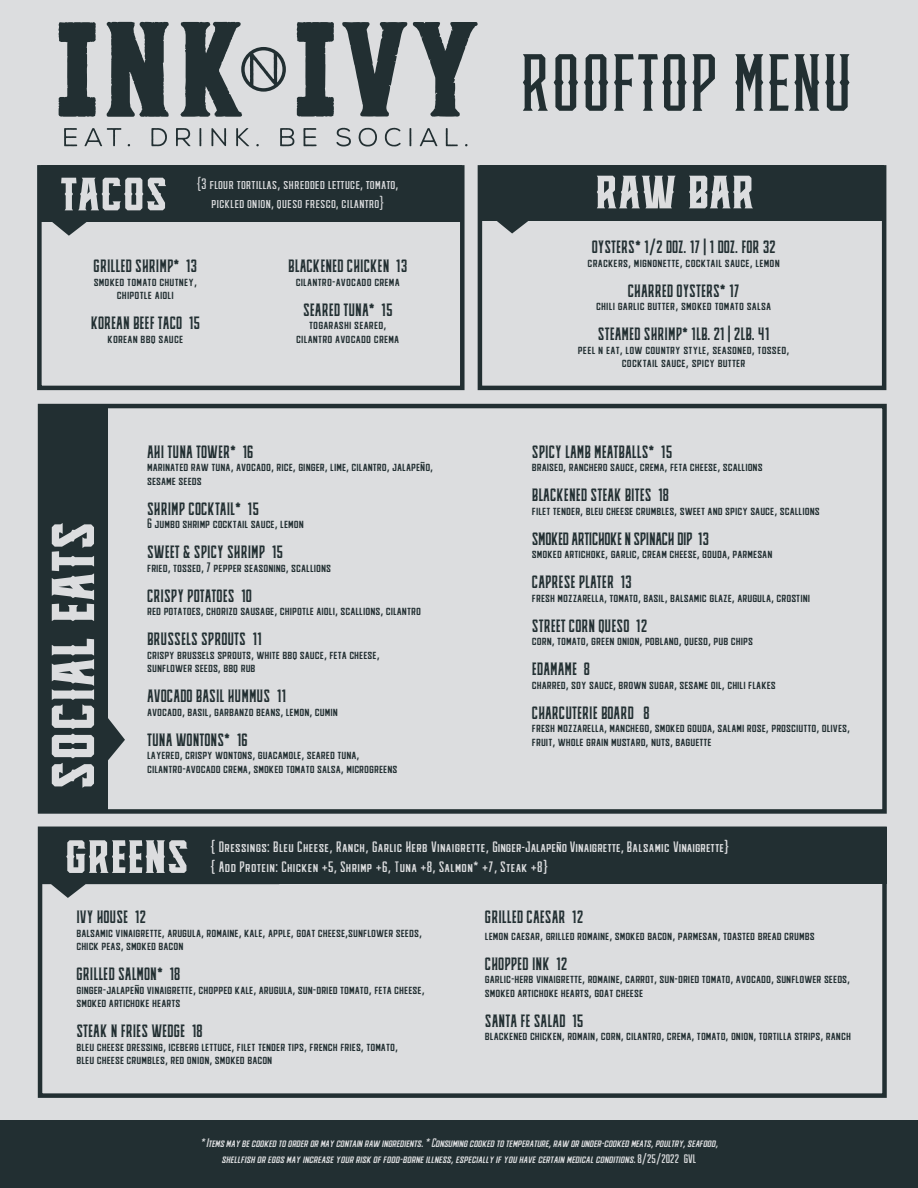
<style>
.page{position:relative;width:918px;height:1188px;background:#dcdddf}
.page>*{position:absolute;margin:0;border:0;box-sizing:border-box;transform-origin:0 0}
.t1{font:300 88.5px "Knucklehead Deco";color:#222f32}
.t2{font:900 66px "Knucklehead Deco";color:#dcdddf}
.t3{font:900 51px "Knucklehead Deco";color:#dcdddf}
.Menu_Item_2022{font:700 19.5px "Knucklehead Serif";color:#222f32;scale:.9 1}
.Menu_Item_Centered{font:700 19.5px "Knucklehead Serif";color:#222f32;scale:.9 1}
.Menu_Item_2022-2{font:700 19.5px "Knucklehead Serif";letter-spacing:-.025em;color:#222f32;scale:.9 1}
.t4{font:16.5px/19.8px "Knucklehead";letter-spacing:.02em;color:#dcdddf}
.t5{font:300 16.5px "Knucklehead Serif";color:#dcdddf}
.Menu_Description_202{font:15px/13.5px "Knucklehead";color:#222f32}
.Menu_Description_Cen{font:15px/13.5px "Knucklehead";letter-spacing:.01em;color:#222f32;text-align:center}
.t6{font:italic 13.5px/16.5px "Knucklehead";color:#dcdddf;text-align:center}
.s1{font-style:normal}
</style>
<div class="page">
<div style="left:38px;top:404px;width:849px;height:410px;border:4px solid #222f32"></div>
<svg style="left:40px;top:458px;width:85px;height:319px"></svg>
<div style="left:41px;top:404px;width:66px;height:408px;background:#222f32"></div>
<svg style="left:52px;top:222px;width:35px;height:14px"></svg>
<div style="left:41px;top:165px;width:420px;height:57px;background:#222f32"></div>
<div style="left:37px;top:165px;width:428px;height:225px;border:4px solid #222f32"></div>
<svg style="left:497px;top:221px;width:31px;height:13px"></svg>
<div style="left:480px;top:165px;width:404px;height:56px;background:#222f32"></div>
<div style="left:478px;top:165px;width:408px;height:225px;border:4px solid #222f32"></div>
<svg style="left:58px;top:22px;width:38px;height:95px"></svg>
<svg style="left:106px;top:22px;width:63px;height:95px"></svg>
<svg style="left:297px;top:22px;width:37px;height:95px"></svg>
<svg style="left:342px;top:22px;width:65px;height:95px"></svg>
<svg style="left:413px;top:22px;width:65px;height:95px"></svg>
<svg style="left:180px;top:22px;width:106px;height:95px"></svg>
<svg style="left:64px;top:128px;width:13px;height:18px"></svg>
<svg style="left:85px;top:128px;width:36px;height:18px"></svg>
<svg style="left:151px;top:128px;width:16px;height:18px"></svg>
<svg style="left:176px;top:128px;width:15px;height:18px"></svg>
<svg style="left:199px;top:128px;width:2px;height:18px"></svg>
<svg style="left:211px;top:128px;width:15px;height:18px"></svg>
<svg style="left:236px;top:128px;width:13px;height:18px"></svg>
<svg style="left:280px;top:128px;width:14px;height:18px"></svg>
<svg style="left:303px;top:128px;width:14px;height:18px"></svg>
<svg style="left:336px;top:128px;width:15px;height:18px"></svg>
<svg style="left:359px;top:128px;width:18px;height:19px"></svg>
<svg style="left:385px;top:128px;width:16px;height:18px"></svg>
<svg style="left:409px;top:128px;width:2px;height:18px"></svg>
<svg style="left:420px;top:128px;width:17px;height:18px"></svg>
<svg style="left:446px;top:128px;width:12px;height:18px"></svg>
<div style="left:0;top:1120px;width:918px;height:68px;background:#222f32"></div>
<div style="left:38px;top:827px;width:849px;height:271px;border:4px solid #222f32"></div>
<div style="left:40px;top:827px;width:847px;height:57px;background:#222f32"></div>
<svg style="left:40px;top:884px;width:239px;height:14px"></svg>
<p class="t3" style="left:60px;top:163px;width:109px">TACOS</p>
<p class="t5" style="left:197px;top:173px;width:203px">{3 flour tortillas, shredded lettuce, tomato,</p>
<p class="t5" style="left:211px;top:193px;width:174px">pickled onion, queso fresco, cilantro}</p>
<p class="Menu_Item_Centered" style="left:94px;top:254px;width:116px">GRILLED SHRIMP* 13</p>
<p class="Menu_Description_Cen" style="left:94px;top:274px;width:105px">smoked tomato chutney, chipotle aioli</p>
<p class="Menu_Item_Centered" style="left:91px;top:311px;width:123px">KOREAN BEEF TACO 15</p>
<p class="Menu_Description_Cen" style="left:107px;top:331px;width:77px">korean bbq sauce</p>
<p class="Menu_Item_Centered" style="left:288px;top:254px;width:134px">BLACKENED CHICKEN 13</p>
<p class="Menu_Description_Cen" style="left:296px;top:274px;width:106px">cilantro-avocado crema</p>
<p class="Menu_Item_Centered" style="left:303px;top:298px;width:101px">SEARED TUNA* 15</p>
<p class="Menu_Description_Cen" style="left:296px;top:317px;width:105px">togarashi seared, cilantro avocado crema</p>
<p class="t2" style="left:33px;top:790px;width:271px;rotate:-90deg">SOCIAL EATS</p>
<p class="Menu_Item_2022" style="left:147px;top:440px;width:120px">AHI TUNA TOWER* 16</p>
<p class="Menu_Description_202" style="left:147px;top:459px;width:288px">marinated raw tuna, avocado, rice, ginger, lime, cilantro, jalapeño, sesame seeds</p>
<p class="Menu_Item_2022" style="left:147px;top:497px;width:126px">SHRIMP COCKTAIL* 15</p>
<p class="Menu_Description_202" style="left:147px;top:516px;width:158px">6 jumbo shrimp cocktail sauce, lemon</p>
<p class="Menu_Item_2022" style="left:147px;top:540px;width:153px">SWEET &amp; SPICY SHRIMP 15</p>
<p class="Menu_Description_202" style="left:147px;top:560px;width:186px">fried, tossed, 7 pepper seasoning, scallions</p>
<p class="Menu_Item_2022" style="left:147px;top:584px;width:118px">CRISPY POTATOES 10</p>
<p class="Menu_Description_202" style="left:147px;top:603px;width:275px">red potatoes, chorizo sausage, chipotle aioli, scallions, cilantro</p>
<p class="Menu_Item_2022" style="left:147px;top:627px;width:129px">BRUSSELS SPROUTS 11</p>
<p class="Menu_Description_202" style="left:147px;top:647px;width:234px">crispy brussels sprouts, white bbq sauce, feta cheese, sunflower seeds, bbq rub</p>
<p class="Menu_Item_2022" style="left:147px;top:684px;width:156px">AVOCADO BASIL HUMMUS 11</p>
<p class="Menu_Description_202" style="left:147px;top:704px;width:192px">avocado, basil, garbanzo beans, lemon, cumin</p>
<p class="Menu_Item_2022" style="left:147px;top:728px;width:113px">TUNA WONTONS* 16</p>
<p class="Menu_Description_202" style="left:147px;top:747px;width:252px">layered, crispy wontons, guacamole, seared tuna, cilantro-avocado crema, smoked tomato salsa, microgreens</p>
<p class="t1" style="left:520px;top:28px;width:334px">ROOFTOP MENU</p>
<p class="t3" style="left:595px;top:161px;width:161px">RAW BAR</p>
<p class="Menu_Item_Centered" style="left:592px;top:235px;width:206px">OYSTERS* 1/2 DOZ. 17 | 1 DOZ. FOR 32</p>
<p class="Menu_Description_Cen" style="left:588px;top:255px;width:194px">crackers, mignonette, cocktail sauce, lemon</p>
<p class="Menu_Item_Centered" style="left:628px;top:279px;width:126px">CHARRED OYSTERS* 17</p>
<p class="Menu_Description_Cen" style="left:596px;top:298px;width:177px">chili garlic butter, smoked tomato salsa</p>
<p class="Menu_Item_Centered" style="left:598px;top:322px;width:192px">STEAMED SHRIMP* 1LB. 21 | 2LB. 41</p>
<p class="Menu_Description_Cen" style="left:578px;top:342px;width:213px">peel n eat, low country style, seasoned, tossed, cocktail sauce, spicy butter</p>
<p class="Menu_Item_2022" style="left:532px;top:440px;width:157px">SPICY LAMB MEATBALLS* 15</p>
<p class="Menu_Description_202" style="left:532px;top:459px;width:232px">braised, ranchero sauce, crema, feta cheese, scallions</p>
<p class="Menu_Item_2022" style="left:532px;top:483px;width:154px">BLACKENED STEAK BITES 18</p>
<p class="Menu_Description_202" style="left:532px;top:503px;width:289px">filet tender, bleu cheese crumbles, sweet and spicy sauce, scallions</p>
<p class="Menu_Item_2022-2" style="left:532px;top:527px;width:198px">SMOKED ARTICHOKE N SPINACH DIP 13</p>
<p class="Menu_Description_202" style="left:532px;top:546px;width:242px">smoked artichoke, garlic, cream cheese, gouda, parmesan</p>
<p class="Menu_Item_2022" style="left:532px;top:570px;width:112px">CAPRESE PLATER 13</p>
<p class="Menu_Description_202" style="left:532px;top:590px;width:280px">fresh mozzarella, tomato, basil, balsamic glaze, arugula, crostini</p>
<p class="Menu_Item_2022" style="left:532px;top:614px;width:130px">STREET CORN QUESO 12</p>
<p class="Menu_Description_202" style="left:532px;top:633px;width:223px">corn, tomato, green onion, poblano, queso, pub chips</p>
<p class="Menu_Item_2022" style="left:532px;top:657px;width:66px">EDAMAME 8</p>
<p class="Menu_Description_202" style="left:532px;top:677px;width:245px">charred, soy sauce, brown sugar, sesame oil, chili flakes</p>
<p class="Menu_Item_2022" style="left:532px;top:701px;width:132px">CHARCUTERIE BOARD 8</p>
<p class="Menu_Description_202" style="left:532px;top:720px;width:320px">fresh mozzarella, manchego, smoked gouda, salami rose, prosciutto, olives, fruit, whole grain mustard, nuts, baguette</p>
<p class="t4" style="left:211px;top:836px;width:520px">{ Dressings: Bleu Cheese, Ranch, Garlic Herb Vinaigrette, Ginger-Jalapeño Vinaigrette, Balsamic Vinaigrette} { Add Protein: Chicken +5, Shrimp +6, Tuna +8, Salmon* +7, Steak +8}</p>
<p class="t3" style="left:65px;top:825px;width:126px">GREENS</p>
<p class="Menu_Item_2022" style="left:76px;top:905px;width:79px">IVY HOUSE 12</p>
<p class="Menu_Description_202" style="left:76px;top:925px;width:347px">balsamic vinaigrette, arugula, romaine, kale, apple, goat cheese,sunflower seeds, chick peas, smoked bacon</p>
<p class="Menu_Item_2022" style="left:76px;top:962px;width:117px">GRILLED SALMON* 18</p>
<p class="Menu_Description_202" style="left:76px;top:982px;width:350px">ginger-jalapeño vinaigrette, chopped kale, arugula, sun-dried tomato, feta cheese, smoked artichoke hearts</p>
<p class="Menu_Item_2022" style="left:76px;top:1019px;width:142px">STEAK N FRIES WEDGE 18</p>
<p class="Menu_Description_202" style="left:76px;top:1039px;width:323px">bleu cheese dressing, iceberg lettuce, filet tender tips, french fries, tomato, bleu cheese crumbles, red onion, smoked bacon</p>
<p class="Menu_Item_2022" style="left:485px;top:905px;width:111px">GRILLED CAESAR 12</p>
<p class="Menu_Description_202" style="left:485px;top:928px;width:331px">lemon caesar, grilled romaine, smoked bacon, parmesan, toasted bread crumbs</p>
<p class="Menu_Item_2022" style="left:485px;top:952px;width:93px">CHOPPED INK 12</p>
<p class="Menu_Description_202" style="left:485px;top:971px;width:367px">garlic-herb vinaigrette, romaine, carrot, sun-dried tomato, avocado, sunflower seeds, smoked artichoke hearts, goat cheese</p>
<p class="Menu_Item_2022" style="left:485px;top:1009px;width:111px">SANTA FE SALAD 15</p>
<p class="Menu_Description_202" style="left:485px;top:1028px;width:367px">blackened chicken, romain, corn, cilantro, crema, tomato, onion, tortilla strips, ranch</p>
<p class="t6" style="left:200px;top:1134px;width:523px">*Itemsmaybecookedtoorderormaycontainraw ingredients.*Consumingcookedtotemperature,raw orunder-cookedmeats,poultry,seafood, shellfishoreggsmayincreaseyourriskoffood-borneillness,especiallyifyouhavecertainmedicalconditions.<span class="s1">8 / 2 5 / 2 0 2 2 G V L</span></p>
</div>
